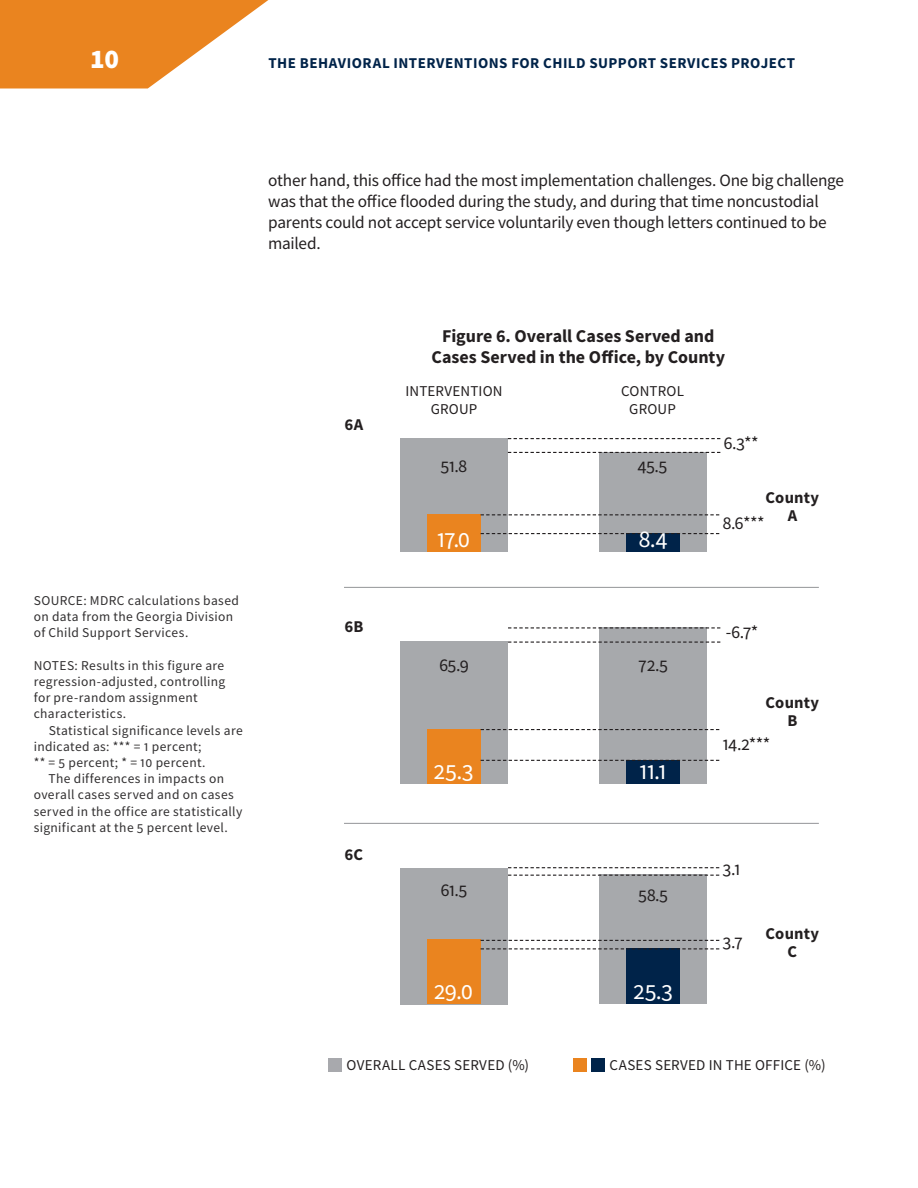
<style>
.page{position:relative;width:918px;height:1188px;background:#fff}
.page>*{position:absolute;margin:0;border:0;box-sizing:border-box;transform-origin:0 0}
.t1{font:900 27px "Source Sans Pro";color:#fff}
.Figure_Data_Numbers{font:24px "Source Sans Pro";letter-spacing:-.035em;color:#fff}
.Exhibit_Number_and_T{font:700 18px/21px "Source Sans Pro";color:#231f20;text-align:center}
.Figure_Data_Numbers-2{font:18px "Source Sans Pro";letter-spacing:-.04em;color:#231f20}
.Body_Text{font:17.25px/21px "Source Sans Pro";letter-spacing:-.015em;color:#231f20}
.Figure_Text{font:700 16.5px/18px "Source Sans Pro";letter-spacing:.01em;color:#231f20;text-align:center}
.Figure_Legend{font:15px/18px "Source Sans Pro";letter-spacing:.01em;color:#231f20;text-align:center}
.t2{font:700 15px "Source Sans Pro";letter-spacing:.035em;color:#002349}
.Table_-_Source_Notes{font:13.5px/16.2px "Source Sans Pro";letter-spacing:.03em;color:#312f30}
</style>
<div class="page">
<svg style="left:0;top:0;width:268px;height:88px"></svg>
<div style="left:400px;top:868px;width:108px;height:136px;background:#a7a9ac"></div>
<div style="left:599px;top:875px;width:108px;height:129px;background:#a7a9ac"></div>
<div style="left:400px;top:641px;width:108px;height:143px;background:#a7a9ac"></div>
<div style="left:599px;top:627px;width:108px;height:157px;background:#a7a9ac"></div>
<div style="left:400px;top:438px;width:108px;height:113px;background:#a7a9ac"></div>
<div style="left:599px;top:452px;width:108px;height:99px;background:#a7a9ac"></div>
<div style="left:328px;top:1058px;width:13px;height:14px;background:#a8a9ad"></div>
<div style="left:591px;top:1058px;width:14px;height:14px;background:#002349"></div>
<div style="left:573px;top:1058px;width:13px;height:14px;background:#ea841f"></div>
<hr style="left:344px;top:587px;width:475px;height:1px;background:#939598">
<hr style="left:344px;top:823px;width:475px;height:1px;background:#939598">
<div style="left:427px;top:940px;width:54px;height:64px;background:#ea841f"></div>
<div style="left:427px;top:729px;width:53px;height:55px;background:#ea841f"></div>
<div style="left:427px;top:514px;width:54px;height:37px;background:#ea841f"></div>
<div style="left:626px;top:948px;width:54px;height:56px;background:#002349"></div>
<div style="left:626px;top:760px;width:54px;height:24px;background:#002349"></div>
<div style="left:626px;top:533px;width:54px;height:18px;background:#002349"></div>
<svg style="left:481px;top:940px;width:238px;height:1px"></svg>
<svg style="left:481px;top:948px;width:238px;height:1px"></svg>
<svg style="left:508px;top:867px;width:211px;height:1px"></svg>
<svg style="left:508px;top:875px;width:211px;height:1px"></svg>
<svg style="left:508px;top:627px;width:212px;height:1px"></svg>
<svg style="left:508px;top:642px;width:212px;height:1px"></svg>
<svg style="left:481px;top:729px;width:238px;height:1px"></svg>
<svg style="left:481px;top:760px;width:238px;height:1px"></svg>
<svg style="left:481px;top:514px;width:238px;height:1px"></svg>
<svg style="left:481px;top:533px;width:238px;height:1px"></svg>
<svg style="left:508px;top:438px;width:212px;height:1px"></svg>
<svg style="left:508px;top:452px;width:212px;height:1px"></svg>
<h1 class="t1" style="left:90px;top:40px;width:30px">10</h1>
<p class="t2" style="left:268px;top:53px;width:528px">THE BEHAVIORAL INTERVENTIONS FOR CHILD SUPPORT SERVICES PROJECT</p>
<p class="Body_Text" style="left:268px;top:169px;width:577px">other hand, this office had the most implementation challenges. One big challenge was that the office flooded during the study, and during that time noncustodial parents could not accept service voluntarily even though letters continued to be mailed.</p>
<p class="Table_-_Source_Notes" style="left:34px;top:592px;width:207px">SOURCE: MDRC calculations based on data from the Georgia Division of Child Support Services.</p>
<p class="Table_-_Source_Notes" style="left:34px;top:657px;width:193px">NOTES: Results in this figure are regression-adjusted, controlling for pre-random assignment characteristics.</p>
<p class="Table_-_Source_Notes" style="left:34px;top:722px;width:211px;text-indent:15px">Statistical significance levels are indicated as: *** = 1 percent;<br>** = 5 percent; * = 10 percent.</p>
<p class="Table_-_Source_Notes" style="left:34px;top:771px;width:210px;text-indent:15px">The differences in impacts on overall cases served and on cases served in the office are statistically significant at the 5 percent level.</p>
<p class="Figure_Text" style="left:344px;top:416px;width:20px">6A</p>
<p class="Figure_Text" style="left:344px;top:618px;width:21px">6B</p>
<p class="Figure_Text" style="left:344px;top:845px;width:20px">6C</p>
<p class="Exhibit_Number_and_T" style="left:431px;top:325px;width:295px">Figure 6. Overall Cases Served and<br>Cases Served in the Office, by County</p>
<p class="Figure_Legend" style="left:621px;top:382px;width:65px">CONTROL<br>GROUP</p>
<p class="Figure_Legend" style="left:405px;top:382px;width:99px">INTERVENTION<br>GROUP</p>
<p class="Figure_Data_Numbers-2" style="left:441px;top:454px;width:28px">51.8</p>
<p class="Figure_Data_Numbers-2" style="left:637px;top:454px;width:32px">45.5</p>
<p class="Figure_Data_Numbers" style="left:437px;top:524px;width:35px">17.0</p>
<p class="Figure_Data_Numbers" style="left:639px;top:524px;width:31px">8.4</p>
<p class="Figure_Data_Numbers-2" style="left:439px;top:653px;width:31px">65.9</p>
<p class="Figure_Data_Numbers-2" style="left:638px;top:653px;width:31px">72.5</p>
<p class="Figure_Data_Numbers" style="left:434px;top:756px;width:42px">25.3</p>
<p class="Figure_Data_Numbers" style="left:639px;top:756px;width:29px">11.1</p>
<p class="Figure_Data_Numbers-2" style="left:440px;top:879px;width:29px">61.5</p>
<p class="Figure_Data_Numbers-2" style="left:638px;top:884px;width:32px">58.5</p>
<p class="Figure_Data_Numbers" style="left:434px;top:976px;width:41px">29.0</p>
<p class="Figure_Data_Numbers" style="left:633px;top:976px;width:42px">25.3</p>
<p class="Figure_Data_Numbers-2" style="left:724px;top:431px;width:36px">6.3**</p>
<p class="Figure_Text" style="left:766px;top:488px;width:55px">County<br>A</p>
<p class="Figure_Data_Numbers-2" style="left:722px;top:511px;width:44px">8.6***</p>
<p class="Figure_Data_Numbers-2" style="left:726px;top:621px;width:34px">-6.7*</p>
<p class="Figure_Text" style="left:766px;top:693px;width:55px">County<br>B</p>
<p class="Figure_Data_Numbers-2" style="left:722px;top:732px;width:49px">14.2***</p>
<p class="Figure_Data_Numbers-2" style="left:723px;top:857px;width:20px">3.1</p>
<p class="Figure_Data_Numbers-2" style="left:723px;top:930px;width:22px">3.7</p>
<p class="Figure_Text" style="left:766px;top:924px;width:55px">County<br>C</p>
<p class="Figure_Legend" style="left:347px;top:1056px;width:184px">OVERALL CASES SERVED (%)</p>
<p class="Figure_Legend" style="left:610px;top:1056px;width:218px">CASES SERVED IN THE OFFICE (%)</p>
</div>
